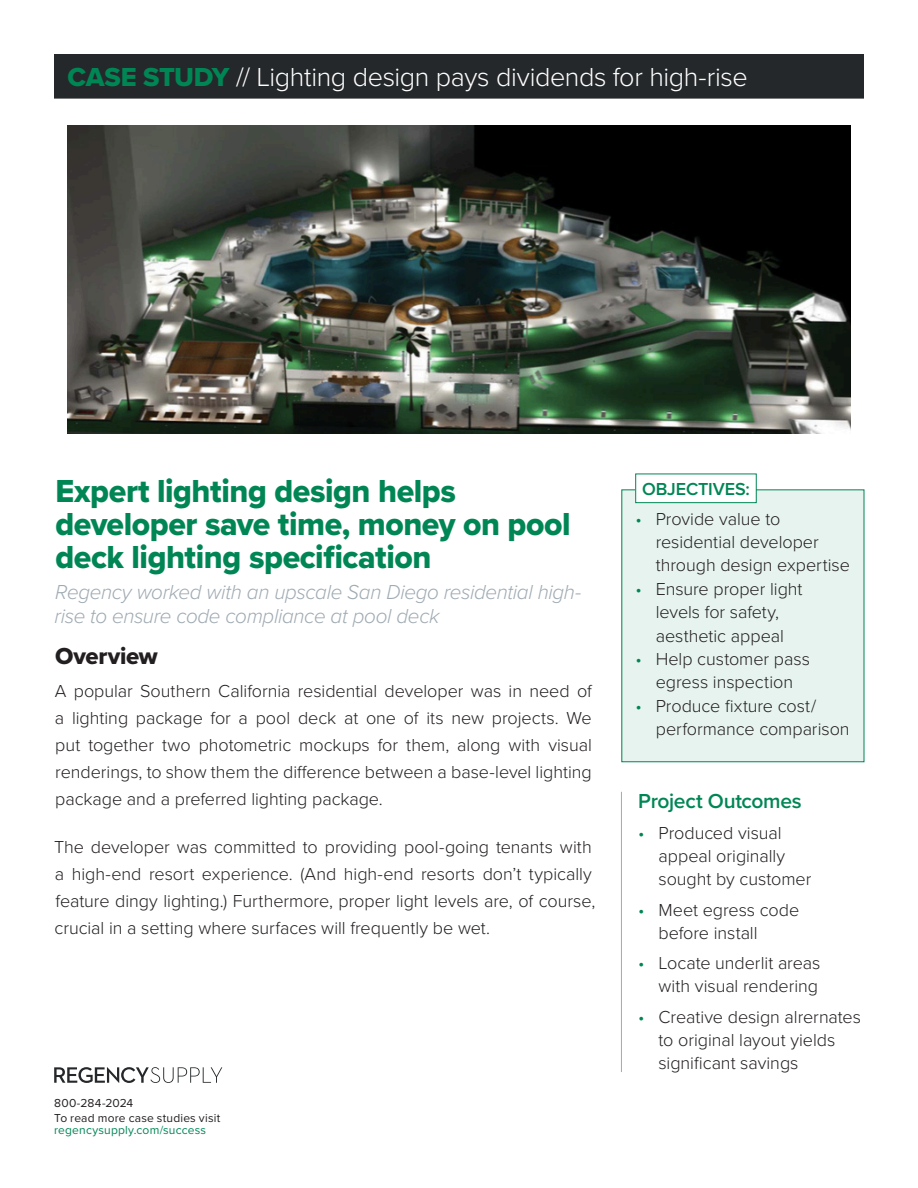
<style>
.page{position:relative;width:918px;height:1188px;background:#fff}
.page>*{position:absolute;margin:0;border:0;box-sizing:border-box;transform-origin:0 0}
.SS{font:33px/33px "Proxima Nova Extrabld";letter-spacing:-.015em;color:#008655}
.Heading{font:300 27px "Proxima Nova";letter-spacing:-.015em;color:#fff}
.SS-2{font:24px "Proxima Nova Extrabld";letter-spacing:-.01em;color:#231f20}
.SS-3{font:italic 300 21px/24px "Proxima Nova";letter-spacing:-.015em;color:#9faab2}
.Subtitle{font:600 21px "Proxima Nova";letter-spacing:-.015em;color:#008655}
.Body_Standard{font:300 18px/23.4px "Proxima Nova";letter-spacing:-.005em;color:#231f20}
.Subtitle-2{font:600 18px "Proxima Nova";letter-spacing:-.005em;color:#008655}
.Addresses{font:12px "Proxima Nova";letter-spacing:.015em;color:#231f20}
.Addresses-2{font:12px "Proxima Nova";letter-spacing:.015em;color:#008655}
.s1{font-family:"Proxima Nova Extrabld";font-weight:400;color:#008655}
.s2{color:#008655}
</style>
<div class="page">
<div style="left:54px;top:54px;width:810px;height:45px;background:#25282a"></div>
<hr style="left:621px;top:792px;width:1px;height:280px;background:#a2aaad">
<div style="left:622px;top:490px;width:242px;height:272px;background:#e6f3ee"></div>
<div style="left:636px;top:474px;width:120px;height:29px;background:#fff"></div>
<div style="left:636px;top:474px;width:120px;height:29px;border:1px solid #008655"></div>
<svg style="left:54px;top:1067px;width:168px;height:16px"></svg>
<img style="left:68px;top:126px;width:782px;height:307px">
<p class="Heading" style="left:68px;top:57px;width:682px"><span class="s1">CASE STUDY</span> // Lighting design pays dividends for high-rise</p>
<p class="SS" style="left:56px;top:474px;width:517px">Expert lighting design helps developer save time, money on pool deck lighting specification</p>
<p class="SS-3" style="left:55px;top:579px;width:528px">Regency worked with an upscale San Diego residential high&shy;rise to ensure code compliance at pool deck</p>
<p class="SS-2" style="left:55px;top:638px;width:104px">Overview</p>
<p class="Body_Standard" style="left:55px;top:677px;width:539px;line-height:27px;text-align:justify">A popular Southern California residential developer was in need of a lighting package for a pool deck at one of its new projects. We put together two photometric mockups for them, along with visual renderings, to show them the difference between a base-level lighting package and a preferred lighting package.</p>
<p class="Body_Standard" style="left:54px;top:832px;width:543px;line-height:27px">The developer was committed to providing pool-going tenants with a high-end resort experience. (And high-end resorts don’t typically feature dingy lighting.) Furthermore, proper light levels are, of course, crucial in a setting where surfaces will frequently be wet.</p>
<p class="Addresses" style="left:54px;top:1094px;width:81px">800-284-2024</p>
<p class="Addresses" style="left:54px;top:1109px;width:168px">To read more case studies visit</p>
<p class="Addresses-2" style="left:54px;top:1121px;width:153px">regencysupply.com/success</p>
<p class="Subtitle-2" style="left:642px;top:475px;width:109px">OBJECTIVES:</p>
<p class="Body_Standard" style="left:656px;top:506px;width:196px;text-indent:-20px"><span class="s2">•</span> Provide value to residential developer through design expertise</p>
<p class="Body_Standard" style="left:636px;top:576px;width:169px;text-align:center"><span class="s2">•</span> Ensure proper light levels for safety, aesthetic appeal</p>
<p class="Body_Standard" style="left:636px;top:646px;width:176px;text-align:center"><span class="s2">•</span> Help customer pass egress inspection</p>
<p class="Body_Standard" style="left:656px;top:693px;width:195px;text-indent:-20px"><span class="s2">•</span> Produce fixture cost/ performance comparison</p>
<p class="Subtitle" style="left:638px;top:786px;width:165px">Project Outcomes</p>
<p class="Body_Standard" style="left:659px;top:820px;width:154px;text-indent:-20px"><span class="s2">•</span> Produced visual appeal originally sought by customer</p>
<p class="Body_Standard" style="left:659px;top:897px;width:142px;text-indent:-20px"><span class="s2">•</span> Meet egress code before install</p>
<p class="Body_Standard" style="left:638px;top:950px;width:184px;text-align:right"><span class="s2">•</span> Locate underlit areas with visual rendering</p>
<p class="Body_Standard" style="left:659px;top:1004px;width:204px;text-indent:-20px"><span class="s2">•</span> Creative design alrernates to original layout yields significant savings</p>
</div>
